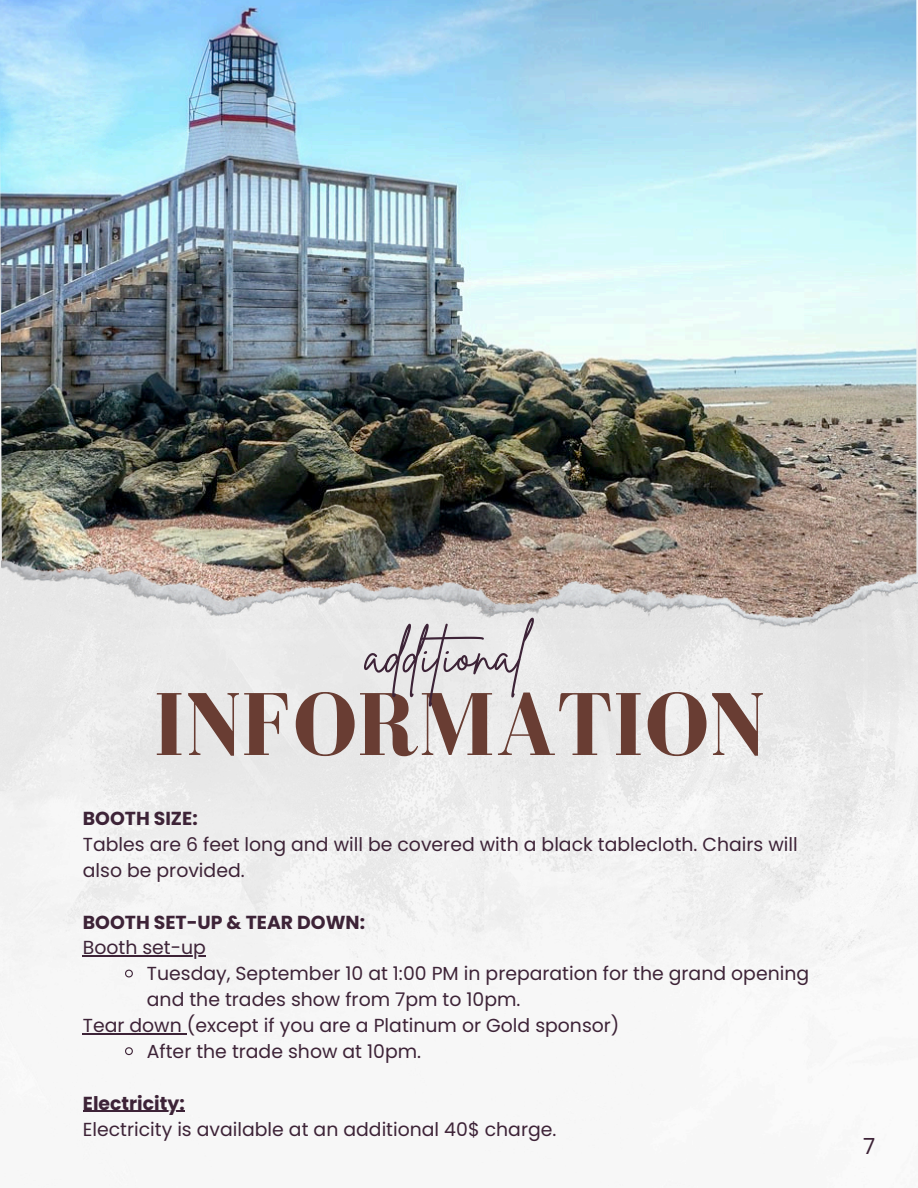
<style>
.page{position:relative;width:918px;height:1188px;background:#fff}
.page>*{position:absolute;margin:0;border:0;box-sizing:border-box;transform-origin:0 0}
.t1{font:700 91.65px "Bodoni FLF";color:#693d33}
.t2{font:56.4px "Brittany Signature";color:#3d2337}
.t3{font:22.2px "Poppins";color:#3d2337}
.t4{font:18.9px/25.8px "Poppins";color:#3d2337}
.t5{font:700 18.9px "Poppins";color:#3d2337}
</style>
<div class="page">
<img style="left:0;top:619px;width:918px;height:492px">
<img style="left:0;top:0;width:918px;height:619px">
<img style="left:2px;top:560px;width:916px;height:68px">
<hr style="left:83px;top:956px;width:123px;height:1px;background:#3d2337">
<svg style="left:124px;top:969px;width:10px;height:9px"></svg>
<hr style="left:83px;top:1033px;width:104px;height:1px;background:#3d2337">
<svg style="left:124px;top:1046px;width:10px;height:10px"></svg>
<hr style="left:83px;top:1111px;width:102px;height:1px;background:#3d2337">
<p class="t2" style="left:365px;top:618px;width:162px">additional</p>
<h2 class="t1" style="left:153px;top:675px;width:614px">INFORMATION</h2>
<h1 class="t5" style="left:83px;top:805px;width:116px">BOOTH SIZE:</h1>
<p class="t4" style="left:83px;top:831px;width:716px">Tables are 6 feet long and will be covered with a black tablecloth. Chairs will also be provided.</p>
<p class="t5" style="left:83px;top:909px;width:284px">BOOTH SET-UP &amp; TEAR DOWN:</p>
<p class="t4" style="left:83px;top:935px;width:125px">Booth set-up</p>
<p class="t4" style="left:147px;top:961px;width:664px">Tuesday, September 10 at 1:00 PM in preparation for the grand opening and the trades show from 7pm to 10pm.</p>
<p class="t4" style="left:83px;top:1013px;width:538px">Tear down (except if you are a Platinum or Gold sponsor)</p>
<p class="t4" style="left:147px;top:1038px;width:276px">After the trade show at 10pm.</p>
<p class="t5" style="left:83px;top:1090px;width:103px">Electricity:</p>
<p class="t4" style="left:83px;top:1116px;width:475px">Electricity is available at an additional 40$ charge.</p>
<p class="t3" style="left:863px;top:1130px;width:14px">7</p>
</div>
